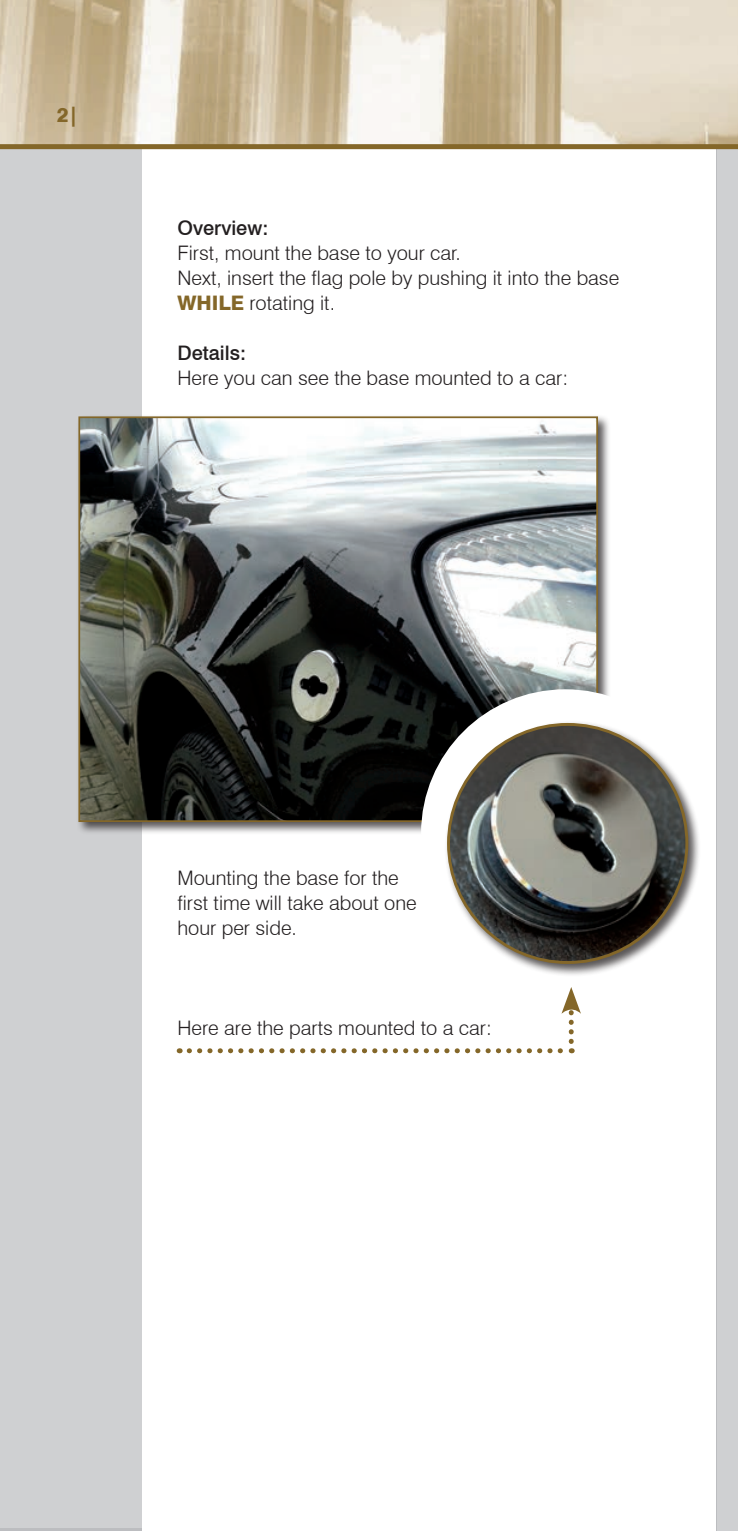
<style>
.page{position:relative;width:738px;height:1531px;background:#fff}
.page>*{position:absolute;margin:0;border:0;box-sizing:border-box;transform-origin:0 0}
.Absatzformat_2{font:300 20px/25px "Swiss 721 BT";color:#231f20}
.Absatzformat_2-2{font:500 20px "Swiss 721 BT";color:#231f20}
.Absatzformat_2-3{font:800 20px "Swiss 721 BT";color:#846729}
.s1{font-weight:800;color:#846729}
</style>
<div class="page">
<img style="left:0;top:0;width:737px;height:144px">
<div style="left:0;top:145px;width:142px;height:1382px;background:#cfd0d2"></div>
<div style="left:716px;top:145px;width:21px;height:1386px;background:#cfd0d2"></div>
<div style="left:0;top:144px;width:737px;height:5px;background:#846729"></div>
<div style="left:76px;top:414px;width:534px;height:421px;background:#231f20;opacity:.75"></div>
<img style="left:81px;top:419px;width:513px;height:400px">
<div style="left:78px;top:416px;width:519px;height:406px;border:2px solid #846729"></div>
<div style="left:422px;top:691px;width:285px;height:285px;background:#fff;border-radius:50%"></div>
<div style="left:444px;top:720px;width:256px;height:257px;background:#231f20;opacity:.75"></div>
<img style="left:448px;top:724px;width:238px;height:238px">
<svg style="left:189px;top:1048px;width:382px;height:5px"></svg>
<svg style="left:561px;top:987px;width:19px;height:54px"></svg>
<p class="Absatzformat_2-3" style="left:57px;top:102px;width:23px">2|</p>
<p class="Absatzformat_2-2" style="left:177px;top:216px;width:92px">Overview:</p>
<p class="Absatzformat_2" style="left:177px;top:240px;width:285px">First, mount the base to your car.</p>
<p class="Absatzformat_2" style="left:177px;top:265px;width:443px">Next, insert the flag pole by pushing it into the base<br><span class="s1">WHILE</span> rotating it.</p>
<p class="Absatzformat_2-2" style="left:177px;top:341px;width:70px">Details:</p>
<p class="Absatzformat_2" style="left:177px;top:365px;width:392px">Here you can see the base mounted to a car:</p>
<p class="Absatzformat_2" style="left:177px;top:865px;width:241px">Mounting the base for the first time will take about one hour per side.</p>
<p class="Absatzformat_2" style="left:177px;top:1015px;width:315px">Here are the parts mounted to a car:</p>
</div>
